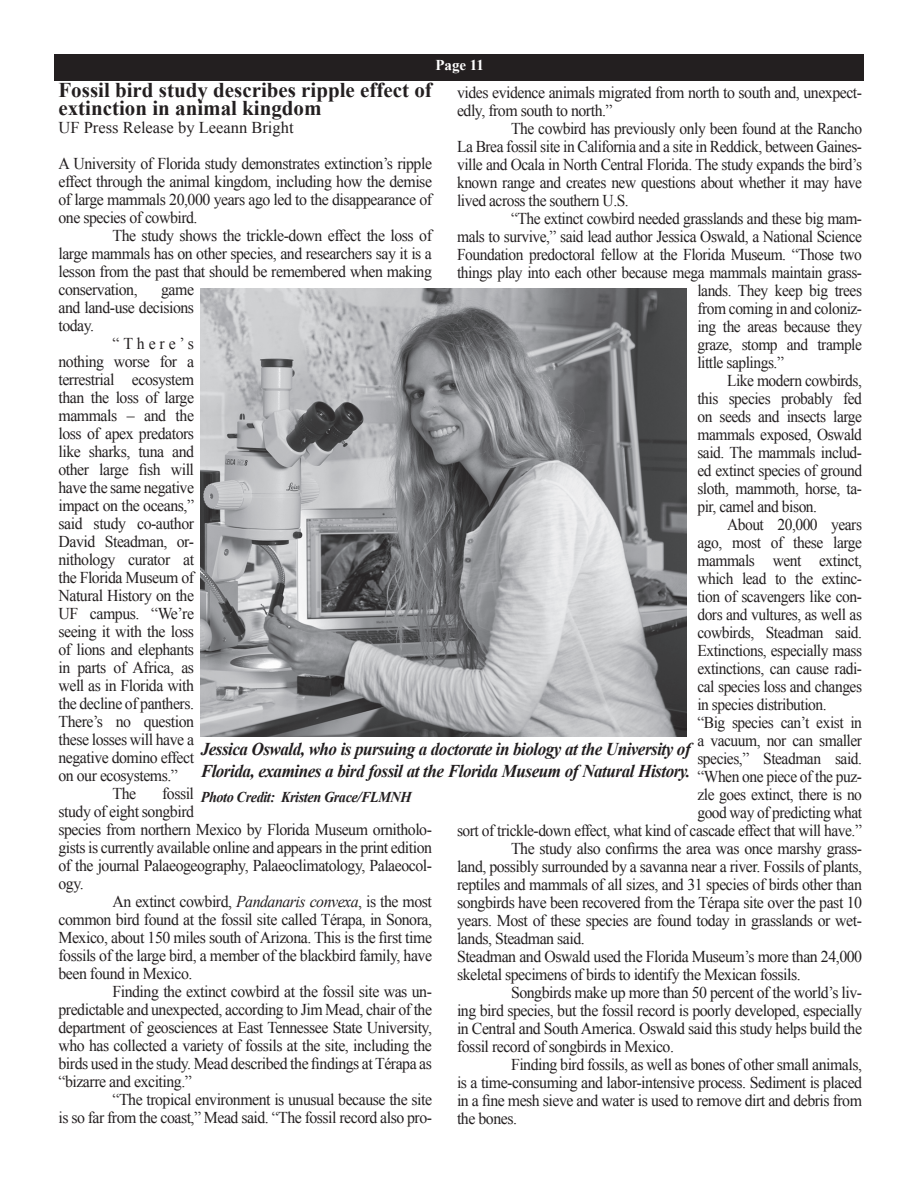
<style>
.page{position:relative;width:918px;height:1188px;background:#fff}
.page>*{position:absolute;margin:0;border:0;box-sizing:border-box;transform-origin:0 0}
.t1{font:700 21px/18px "Times New Roman";color:#231f20}
.t2{font:italic 700 18px/21.6px "Times New Roman";letter-spacing:-.03em;color:#231f20;scale:.95 1}
.t3{font:16.5px/18px "Times New Roman";letter-spacing:-.03em;color:#231f20;text-align:justify;scale:.96 1}
.t4{font:16.5px/18px "Times New Roman";letter-spacing:-.03em;color:#231f20;text-align:justify;scale:.94 1}
.t5{font:16.5px/36px "Times New Roman";letter-spacing:-.03em;color:#231f20}
.t6{font:italic 700 15px "Times New Roman";letter-spacing:-.03em;color:#231f20;scale:.95 1}
.t7{font:700 15px "Times New Roman";color:#fff}
.s1{font-style:italic}
</style>
<div class="page">
<div style="left:55px;top:55px;width:808px;height:25px;background:#231f20"></div>
<div style="left:54px;top:54px;width:810px;height:27px;border:2px solid #231f20"></div>
<img style="left:201px;top:288px;width:486px;height:448px">
<p class="t7" style="left:435px;top:54px;width:50px">Page 11</p>
<p class="t1" style="left:58px;top:81px;width:375px">Fossil bird study describes ripple effect of extinction in animal kingdom</p>
<p class="t5" style="left:58px;top:109px;width:375px">UF Press Release by Leeann Bright<br>A University of Florida study demonstrates extinction’s ripple</p>
<p class="t3" style="left:58px;top:172px;width:391px">effect through the animal kingdom, including how the demise of large mammals 20,000 years ago led to the disappearance of one species of cowbird.</p>
<p class="t3" style="left:58px;top:226px;width:391px;text-indent:54px">The study shows the trickle-down effect the loss of large mammals has on other species, and researchers say it is a lesson from the past that should be remembered when making conservation,</p>
<p class="t3" style="left:457px;top:84px;width:423px">vides evidence animals migrated from north to south and, unexpect&shy;edly, from south to north.”</p>
<p class="t4" style="left:457px;top:119px;width:432px;text-indent:54px">The cowbird has previously only been found at the Rancho La Brea fossil site in California and a site in Reddick, between Gaines&shy;ville and Ocala in North Central Florida. The study expands the bird’s known range and creates new questions about whether it may have lived across the southern U.S.</p>
<p class="t4" style="left:511px;top:209px;width:375px">“The extinct cowbird needed grasslands and these big mam-</p>
<p class="t4" style="left:457px;top:227px;width:432px">mals to survive,” said lead author Jessica Oswald, a National Science</p>
<p class="t4" style="left:457px;top:245px;width:432px">Foundation predoctoral fellow at the Florida Museum. “Those two</p>
<p class="t4" style="left:457px;top:263px;width:432px">things play into each other because mega mammals maintain grass-</p>
<p class="t4" style="left:697px;top:281px;width:177px">lands. They keep big trees</p>
<p class="t4" style="left:697px;top:299px;width:177px">from coming in and coloniz-</p>
<p class="t4" style="left:697px;top:317px;width:177px">ing the areas because they</p>
<p class="t4" style="left:697px;top:335px;width:177px">graze, stomp and trample</p>
<p class="t4" style="left:697px;top:353px;width:94px">little saplings.”</p>
<p class="t4" style="left:727px;top:371px;width:145px">Like modern cowbirds,</p>
<p class="t4" style="left:697px;top:389px;width:177px">this species probably fed</p>
<p class="t4" style="left:697px;top:407px;width:177px">on seeds and insects large</p>
<p class="t4" style="left:697px;top:425px;width:177px">mammals exposed, Oswald</p>
<p class="t4" style="left:697px;top:443px;width:177px">said. The mammals includ-</p>
<p class="t4" style="left:697px;top:461px;width:177px">ed extinct species of ground</p>
<p class="t4" style="left:697px;top:479px;width:177px">sloth, mammoth, horse, ta-</p>
<p class="t4" style="left:697px;top:497px;width:129px">pir, camel and bison.</p>
<p class="t4" style="left:727px;top:515px;width:145px">About 20,000 years</p>
<p class="t4" style="left:697px;top:533px;width:177px">ago, most of these large</p>
<p class="t4" style="left:697px;top:551px;width:177px">mammals went extinct,</p>
<p class="t4" style="left:697px;top:569px;width:177px">which lead to the extinc-</p>
<p class="t4" style="left:697px;top:587px;width:177px">tion of scavengers like con-</p>
<p class="t4" style="left:697px;top:605px;width:177px">dors and vultures, as well as</p>
<p class="t4" style="left:697px;top:623px;width:177px">cowbirds, Steadman said.</p>
<p class="t4" style="left:697px;top:641px;width:177px">Extinctions, especially mass</p>
<p class="t4" style="left:697px;top:659px;width:177px">extinctions, can cause radi-</p>
<p class="t4" style="left:697px;top:677px;width:177px">cal species loss and changes</p>
<p class="t4" style="left:697px;top:695px;width:139px">in species distribution.</p>
<p class="t4" style="left:697px;top:714px;width:177px">“Big species can’t exist in</p>
<p class="t4" style="left:697px;top:732px;width:177px">a vacuum, nor can smaller</p>
<p class="t4" style="left:697px;top:750px;width:177px">species,” Steadman said.</p>
<p class="t4" style="left:697px;top:768px;width:177px">“When one piece of the puz-</p>
<p class="t4" style="left:697px;top:786px;width:177px">zle goes extinct, there is no</p>
<p class="t4" style="left:697px;top:804px;width:177px">good way of predicting what</p>
<p class="t4" style="left:457px;top:822px;width:432px">sort of trickle-down effect, what kind of cascade effect that will have.”</p>
<p class="t3" style="left:511px;top:839px;width:367px">The study also confirms the area was once marshy grass-</p>
<p class="t3" style="left:457px;top:857px;width:423px">land, possibly surrounded by a savanna near a river. Fossils of plants,</p>
<p class="t3" style="left:457px;top:875px;width:423px">reptiles and mammals of all sizes, and 31 species of birds other than</p>
<p class="t3" style="left:457px;top:893px;width:423px">songbirds have been recovered from the Térapa site over the past 10</p>
<p class="t3" style="left:457px;top:911px;width:423px">years. Most of these species are found today in grasslands or wet-</p>
<p class="t3" style="left:457px;top:929px;width:135px">lands, Steadman said.</p>
<p class="t3" style="left:457px;top:947px;width:423px">Steadman and Oswald used the Florida Museum’s more than 24,000</p>
<p class="t3" style="left:457px;top:965px;width:360px">skeletal specimens of birds to identify the Mexican fossils.</p>
<p class="t3" style="left:511px;top:983px;width:367px">Songbirds make up more than 50 percent of the world’s liv-</p>
<p class="t3" style="left:457px;top:1001px;width:423px">ing bird species, but the fossil record is poorly developed, especially</p>
<p class="t3" style="left:457px;top:1019px;width:423px">in Central and South America. Oswald said this study helps build the</p>
<p class="t3" style="left:457px;top:1037px;width:227px">fossil record of songbirds in Mexico.</p>
<p class="t3" style="left:511px;top:1055px;width:367px">Finding bird fossils, as well as bones of other small animals,</p>
<p class="t3" style="left:457px;top:1073px;width:423px">is a time-consuming and labor-intensive process. Sediment is placed</p>
<p class="t3" style="left:457px;top:1091px;width:423px">in a fine mesh sieve and water is used to remove dirt and debris from</p>
<p class="t3" style="left:457px;top:1109px;width:64px">the bones.</p>
<p class="t3" style="left:58px;top:280px;width:143px;text-indent:103px">game and land-use decisions today.</p>
<p class="t3" style="left:112px;top:334px;width:86px">“There’s</p>
<p class="t3" style="left:58px;top:352px;width:143px">nothing worse for a</p>
<p class="t3" style="left:58px;top:370px;width:143px">terrestrial ecosystem</p>
<p class="t3" style="left:58px;top:388px;width:143px">than the loss of large</p>
<p class="t3" style="left:58px;top:406px;width:143px">mammals – and the</p>
<p class="t3" style="left:58px;top:424px;width:143px">loss of apex predators</p>
<p class="t3" style="left:58px;top:442px;width:143px">like sharks, tuna and</p>
<p class="t3" style="left:58px;top:460px;width:143px">other large fish will</p>
<p class="t3" style="left:58px;top:478px;width:143px">have the same negative</p>
<p class="t3" style="left:58px;top:496px;width:143px">impact on the oceans,”</p>
<p class="t3" style="left:58px;top:514px;width:143px">said study co-author</p>
<p class="t3" style="left:58px;top:532px;width:143px">David Steadman, or-</p>
<p class="t3" style="left:58px;top:550px;width:143px">nithology curator at</p>
<p class="t3" style="left:58px;top:568px;width:143px">the Florida Museum of</p>
<p class="t3" style="left:58px;top:586px;width:143px">Natural History on the</p>
<p class="t3" style="left:58px;top:604px;width:143px">UF campus. “We’re</p>
<p class="t3" style="left:58px;top:622px;width:143px">seeing it with the loss</p>
<p class="t3" style="left:58px;top:640px;width:143px">of lions and elephants</p>
<p class="t3" style="left:58px;top:658px;width:143px">in parts of Africa, as</p>
<p class="t3" style="left:58px;top:676px;width:143px">well as in Florida with</p>
<p class="t3" style="left:58px;top:694px;width:143px">the decline of panthers.</p>
<p class="t3" style="left:58px;top:712px;width:143px">There’s no question</p>
<p class="t3" style="left:58px;top:730px;width:143px">these losses will have a</p>
<p class="t3" style="left:58px;top:748px;width:143px">negative domino effect</p>
<p class="t3" style="left:58px;top:766px;width:126px">on our ecosystems.”</p>
<p class="t3" style="left:112px;top:784px;width:26px">The</p>
<p class="t2" style="left:201px;top:738px;width:517px">Jessica Oswald, who is pursuing a doctorate in biology at the University of<br>Florida, examines a bird fossil at the Florida Museum of Natural History.</p>
<p class="t6" style="left:201px;top:786px;width:223px">Photo Credit: Kristen Grace/FLMNH</p>
<p class="t3" style="left:58px;top:784px;width:391px;text-align:left;text-indent:104px">fossil<br>study of eight songbird<br>species from northern Mexico by Florida Museum ornitholo&shy;gists is currently available online and appears in the print edition of the journal Palaeogeography, Palaeoclimatology, Palaeocol&shy;ogy.</p>
<p class="t3" style="left:58px;top:892px;width:391px;text-indent:54px">An extinct cowbird, <span class="s1">Pandanaris convexa</span>, is the most common bird found at the fossil site called Térapa, in Sonora, Mexico, about 150 miles south of Arizona. This is the first time fossils of the large bird, a member of the blackbird family, have been found in Mexico.</p>
<p class="t3" style="left:58px;top:982px;width:391px;text-indent:54px">Finding the extinct cowbird at the fossil site was un&shy;predictable and unexpected, according to Jim Mead, chair of the department of geosciences at East Tennessee State University, who has collected a variety of fossils at the site, including the birds used in the study. Mead described the findings at Térapa as “bizarre and exciting.”</p>
<p class="t3" style="left:58px;top:1090px;width:391px;text-align:right">“The tropical environment is unusual because the site<br>is so far from the coast,” Mead said. “The fossil record also pro-</p>
</div>
